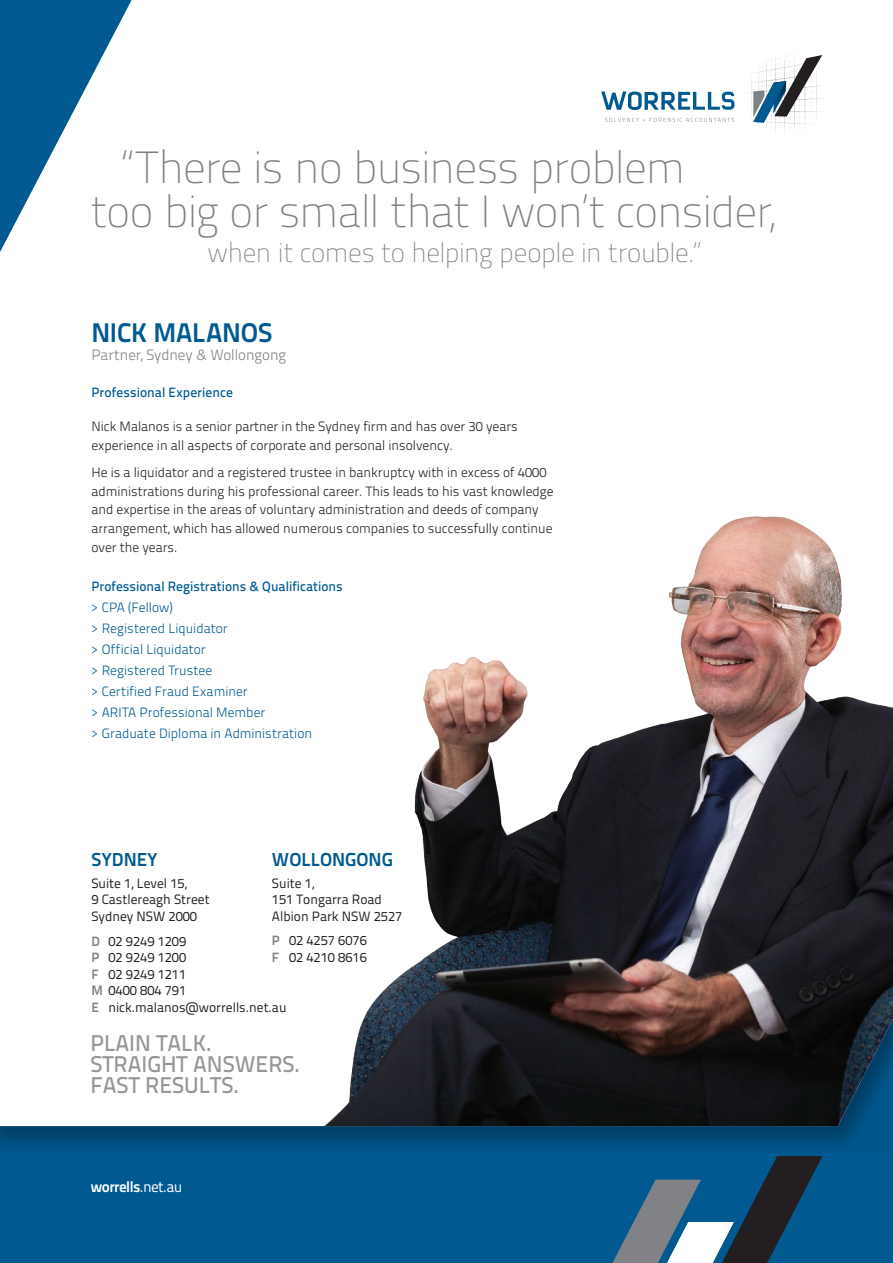
<style>
.page{position:relative;width:893px;height:1263px;background:#fff}
.page>*{position:absolute;margin:0;border:0;box-sizing:border-box;transform-origin:0 0}
.t1{font:45px/43.8px "Titillium Text 22 L 1 wt";letter-spacing:-.02em;color:#808083}
.t2{font:27px "Titillium Text 22 L 1 wt";letter-spacing:-.015em;color:#808083}
.t3{font:27px "Titillium Text 22 L 800 wt";letter-spacing:-.01em;color:#005a91}
.t4{font:22.8px/21.1px "Titillium Text 22 L 600 wt";color:#97979b}
.t5{font:18.75px "Titillium Text 22 L 800 wt";color:#005a91}
.t6{font:15.3px "Titillium Maps 29 L 800 wt";letter-spacing:-.04em;color:#fff}
.t7{font:15px "Titillium Text 22 L 250 wt";color:#808285}
.t8{font:13.5px/18.6px "Titillium Text 22 L 250 wt";color:#231f20}
.t9{font:13.5px/16.2px "Titillium Text 22 L";color:#231f20}
.t10{font:13.5px/21px "Titillium Text 22 L 250 wt";letter-spacing:.005em;color:#005a91}
.t11{font:13.5px "Titillium Text 22 L 600 wt";color:#005a91}
.s1{font-family:"Titillium Text 22 L 800 wt";color:#808285}
.s2{font-family:"Titillium Maps 29 L 400 wt"}
</style>
<div class="page">
<div style="left:0;top:962px;width:893px;height:301px;background:#005a91"></div>
<svg style="left:0;top:1126px;width:862px;height:21px"></svg>
<div style="left:4px;top:962px;width:294px;height:164px;background:#fff"></div>
<hr style="left:0;top:215px;width:4px;height:911px;background:#fff">
<svg style="left:0;top:0;width:132px;height:252px"></svg>
<svg style="left:601px;top:55px;width:223px;height:78px"></svg>
<svg style="left:612px;top:1156px;width:210px;height:107px"></svg>
<img style="left:298px;top:516px;width:595px;height:610px">
<h1 class="t1" style="left:90px;top:143px;width:687px;text-indent:32px">“There is no business problem<br>too big or small that I won’t consider,</h1>
<h2 class="t2" style="left:208px;top:233px;width:495px">when it comes to helping people in trouble.”</h2>
<h2 class="t3" style="left:91px;top:312px;width:183px">NICK MALANOS</h2>
<p class="t7" style="left:91px;top:344px;width:196px">Partner, Sydney &amp; Wollongong</p>
<p class="t11" style="left:91px;top:382px;width:143px">Professional Experience</p>
<p class="t8" style="left:91px;top:417px;width:428px">Nick Malanos is a senior partner in the Sydney firm and has over 30 years experience in all aspects of corporate and personal insolvency.</p>
<p class="t8" style="left:91px;top:462px;width:464px">He is a liquidator and a registered trustee in bankruptcy with in excess of 4000 administrations during his professional career. This leads to his vast knowledge and expertise in the areas of voluntary administration and deeds of company arrangement, which has allowed numerous companies to successfully continue over the years.</p>
<p class="t11" style="left:91px;top:576px;width:253px">Professional Registrations &amp; Qualifications</p>
<p class="t10" style="left:91px;top:596px;width:222px">&gt; CPA (Fellow)<br>&gt; Registered Liquidator<br>&gt; Official Liquidator<br>&gt; Registered Trustee<br>&gt; Certified Fraud Examiner<br>&gt; ARITA Professional Member<br>&gt; Graduate Diploma in Administration</p>
<h3 class="t5" style="left:91px;top:845px;width:68px">SYDNEY</h3>
<p class="t9" style="left:91px;top:875px;width:120px">Suite 1, Level 15,<br>9 Castlereagh Street<br>Sydney NSW 2000</p>
<p class="t9" style="left:91px;top:932px;width:197px"><span class="s1">D</span> 02 9249 1209<br><span class="s1">P</span> 02 9249 1200<br><span class="s1">F</span> 02 9249 1211<br><span class="s1">M</span> 0400 804 791<br><span class="s1">E</span> nick.malanos@worrells.net.au</p>
<h3 class="t5" style="left:272px;top:845px;width:122px">WOLLONGONG</h3>
<p class="t9" style="left:272px;top:875px;width:132px">Suite 1,<br>151 Tongarra Road<br>Albion Park NSW 2527</p>
<p class="t9" style="left:272px;top:932px;width:96px"><span class="s1">P</span> 02 4257 6076<br><span class="s1">F</span> 02 4210 8616</p>
<h3 class="t4" style="left:90px;top:1031px;width:211px">PLAIN TALK.<br>STRAIGHT ANSWERS.<br>FAST RESULTS.</h3>
<p class="t6" style="left:91px;top:1174px;width:93px">worrells<span class="s2">.net.au</span></p>
</div>
